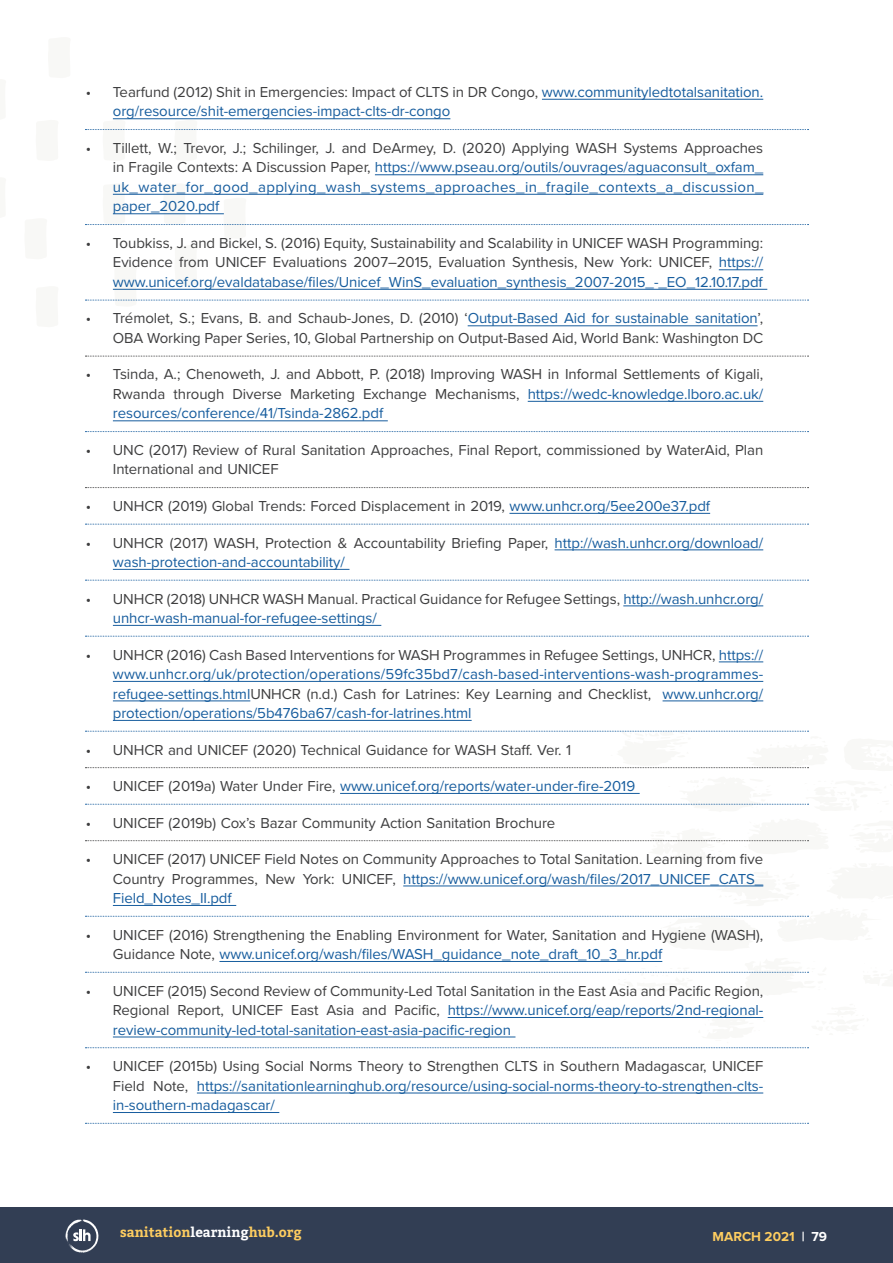
<style>
.page{position:relative;width:893px;height:1263px;background:#fff}
.page>*{position:absolute;margin:0;border:0;box-sizing:border-box;transform-origin:0 0}
.t1{font:15px/19.5px "Proxima Nova";letter-spacing:-.005em;color:#3e3e3f;text-align:justify}
.t2{font:15px/19.5px "Proxima Nova";letter-spacing:-.005em;color:#175d9e;text-align:justify}
.t3{font:700 13.5px "Bitter";color:#fecd60}
.t4{font:700 13.5px "Proxima Nova";color:#fecd60}
.s1{color:#3e3e3f}
.s2{color:#175d9e}
.s3{color:#fff}
</style>
<div class="page">
<svg style="left:611px;top:731px;width:198px;height:287px"></svg>
<hr style="left:542px;top:99px;width:221px;height:1px;background:#175d9e">
<svg style="left:85px;top:119px;width:723px;height:11px"></svg>
<hr style="left:113px;top:118px;width:337px;height:1px;background:#175d9e">
<hr style="left:375px;top:174px;width:388px;height:1px;background:#175d9e">
<svg style="left:85px;top:193px;width:723px;height:108px"></svg>
<hr style="left:113px;top:289px;width:654px;height:1px;background:#175d9e">
<hr style="left:468px;top:325px;width:290px;height:1px;background:#175d9e">
<svg style="left:85px;top:356px;width:723px;height:1px"></svg>
<hr style="left:528px;top:401px;width:235px;height:1px;background:#175d9e">
<svg style="left:85px;top:431px;width:723px;height:1px"></svg>
<hr style="left:113px;top:420px;width:275px;height:1px;background:#175d9e">
<svg style="left:85px;top:487px;width:723px;height:1px"></svg>
<svg style="left:85px;top:524px;width:723px;height:1px"></svg>
<hr style="left:509px;top:513px;width:201px;height:1px;background:#175d9e">
<hr style="left:555px;top:549px;width:208px;height:1px;background:#175d9e">
<svg style="left:85px;top:580px;width:723px;height:1px"></svg>
<hr style="left:113px;top:569px;width:236px;height:1px;background:#175d9e">
<hr style="left:623px;top:605px;width:140px;height:1px;background:#175d9e">
<svg style="left:85px;top:636px;width:723px;height:1px"></svg>
<hr style="left:113px;top:625px;width:268px;height:1px;background:#175d9e">
<hr style="left:719px;top:661px;width:44px;height:1px;background:#175d9e">
<hr style="left:113px;top:681px;width:650px;height:1px;background:#175d9e">
<hr style="left:113px;top:700px;width:137px;height:1px;background:#175d9e">
<hr style="left:663px;top:700px;width:100px;height:1px;background:#175d9e">
<svg style="left:85px;top:731px;width:723px;height:1px"></svg>
<hr style="left:113px;top:720px;width:359px;height:1px;background:#175d9e">
<svg style="left:85px;top:767px;width:723px;height:1px"></svg>
<svg style="left:85px;top:804px;width:723px;height:1px"></svg>
<hr style="left:340px;top:793px;width:300px;height:1px;background:#175d9e">
<svg style="left:85px;top:840px;width:723px;height:1px"></svg>
<hr style="left:403px;top:885px;width:360px;height:1px;background:#175d9e">
<svg style="left:85px;top:916px;width:723px;height:1px"></svg>
<hr style="left:113px;top:905px;width:123px;height:1px;background:#175d9e">
<svg style="left:85px;top:972px;width:723px;height:1px"></svg>
<hr style="left:219px;top:961px;width:443px;height:1px;background:#175d9e">
<hr style="left:448px;top:1017px;width:315px;height:1px;background:#175d9e">
<svg style="left:85px;top:1047px;width:723px;height:1px"></svg>
<hr style="left:113px;top:1036px;width:402px;height:1px;background:#175d9e">
<hr style="left:197px;top:1092px;width:566px;height:1px;background:#175d9e">
<svg style="left:85px;top:1123px;width:723px;height:1px"></svg>
<hr style="left:113px;top:1112px;width:166px;height:1px;background:#175d9e">
<div style="left:0;top:1208px;width:893px;height:55px;background:#323e54"></div>
<svg style="left:65px;top:1219px;width:33px;height:34px"></svg>
<p class="t2" style="left:113px;top:81px;width:652px;text-indent:-27px"><span class="s1">• Tearfund (2012) Shit in Emergencies: Impact of CLTS in DR Congo,</span> www.communityledtotalsanitation. org/resource/shit-emergencies-impact-clts-dr-congo</p>
<p class="t2" style="left:113px;top:137px;width:652px;text-indent:-27px"><span class="s1">• Tillett, W.; Trevor, J.; Schilinger, J. and DeArmey, D. (2020) Applying WASH Systems Approaches in Fragile Contexts: A Discussion Paper,</span> https://www.pseau.org/outils/ouvrages/aguaconsult_oxfam_ uk_water_for_good_applying_wash_systems_approaches_in_fragile_contexts_a_discussion_ paper_2020.pdf</p>
<p class="t1" style="left:113px;top:233px;width:652px;text-indent:-27px">• Toubkiss, J. and Bickel, S. (2016) Equity, Sustainability and Scalability in UNICEF WASH Programming:<br>Evidence from UNICEF Evaluations 2007–2015, Evaluation Synthesis, New York: UNICEF, <span class="s2">https:// www.unicef.org/evaldatabase/files/Unicef_WinS_evaluation_synthesis_2007-2015_-_EO_12.10.17.pdf</span></p>
<p class="t1" style="left:86px;top:308px;width:679px;text-align:right">• Trémolet, S.; Evans, B. and Schaub-Jones, D. (2010) ‘<span class="s2">Output-Based Aid for sustainable sanitation</span>’,<br>OBA Working Paper Series, 10, Global Partnership on Output-Based Aid, World Bank: Washington DC</p>
<p class="t1" style="left:113px;top:364px;width:652px;text-indent:-27px">• Tsinda, A.; Chenoweth, J. and Abbott, P. (2018) Improving WASH in Informal Settlements of Kigali, Rwanda through Diverse Marketing Exchange Mechanisms, <span class="s2">https://wedc-knowledge.lboro.ac.uk/ resources/conference/41/Tsinda-2862.pdf</span></p>
<p class="t1" style="left:113px;top:440px;width:652px;text-indent:-27px">• UNC (2017) Review of Rural Sanitation Approaches, Final Report, commissioned by WaterAid, Plan<br>International and UNICEF</p>
<p class="t1" style="left:86px;top:496px;width:626px">• UNHCR (2019) Global Trends: Forced Displacement in 2019, <span class="s2">www.unhcr.org/5ee200e37.pdf</span></p>
<p class="t2" style="left:113px;top:532px;width:652px;text-indent:-27px"><span class="s1">• UNHCR (2017) WASH, Protection &amp; Accountability Briefing Paper,</span> http://wash.unhcr.org/download/ wash-protection-and-accountability/</p>
<p class="t1" style="left:113px;top:588px;width:652px;text-indent:-27px">• UNHCR (2018) UNHCR WASH Manual. Practical Guidance for Refugee Settings, <span class="s2">http://wash.unhcr.org/ unhcr-wash-manual-for-refugee-settings/</span></p>
<p class="t2" style="left:113px;top:644px;width:652px;text-indent:-27px"><span class="s1">• UNHCR (2016) Cash Based Interventions for WASH Programmes in Refugee Settings, UNHCR,</span> https:// www.unhcr.org/uk/protection/operations/59fc35bd7/cash-based-interventions-wash-programmes&shy;refugee-settings.html<span class="s1">UNHCR (n.d.) Cash for Latrines: Key Learning and Checklist,</span> www.unhcr.org/ protection/operations/5b476ba67/cash-for-latrines.html</p>
<p class="t1" style="left:86px;top:739px;width:487px">• UNHCR and UNICEF (2020) Technical Guidance for WASH Staff. Ver. 1</p>
<p class="t2" style="left:86px;top:776px;width:551px"><span class="s1">• UNICEF (2019a) Water Under Fire,</span> www.unicef.org/reports/water-under-fire-2019</p>
<p class="t1" style="left:86px;top:812px;width:471px">• UNICEF (2019b) Cox’s Bazar Community Action Sanitation Brochure</p>
<p class="t1" style="left:113px;top:849px;width:652px;text-indent:-27px">• UNICEF (2017) UNICEF Field Notes on Community Approaches to Total Sanitation. Learning from five Country Programmes, New York: UNICEF, <span class="s2">https://www.unicef.org/wash/files/2017_UNICEF_CATS_ Field_Notes_II.pdf</span></p>
<p class="t1" style="left:113px;top:924px;width:652px;text-indent:-27px">• UNICEF (2016) Strengthening the Enabling Environment for Water, Sanitation and Hygiene (WASH),<br>Guidance Note, <span class="s2">www.unicef.org/wash/files/WASH_guidance_note_draft_10_3_hr.pdf</span></p>
<p class="t1" style="left:113px;top:980px;width:652px;text-indent:-27px">• UNICEF (2015) Second Review of Community-Led Total Sanitation in the East Asia and Pacific Region, Regional Report, UNICEF East Asia and Pacific, <span class="s2">https://www.unicef.org/eap/reports/2nd-regional&shy;review-community-led-total-sanitation-east-asia-pacific-region</span></p>
<p class="t2" style="left:113px;top:1056px;width:652px;text-indent:-27px"><span class="s1">• UNICEF (2015b) Using Social Norms Theory to Strengthen CLTS in Southern Madagascar, UNICEF Field Note,</span> https://sanitationlearninghub.org/resource/using-social-norms-theory-to-strengthen-clts&shy;in-southern-madagascar/</p>
<p class="t3" style="left:120px;top:1224px;width:183px">sanitation<span class="s3">learning</span>hub.org</p>
<p class="t4" style="left:713px;top:1227px;width:116px">MARCH 2021 <span class="s3">| 79</span></p>
</div>
